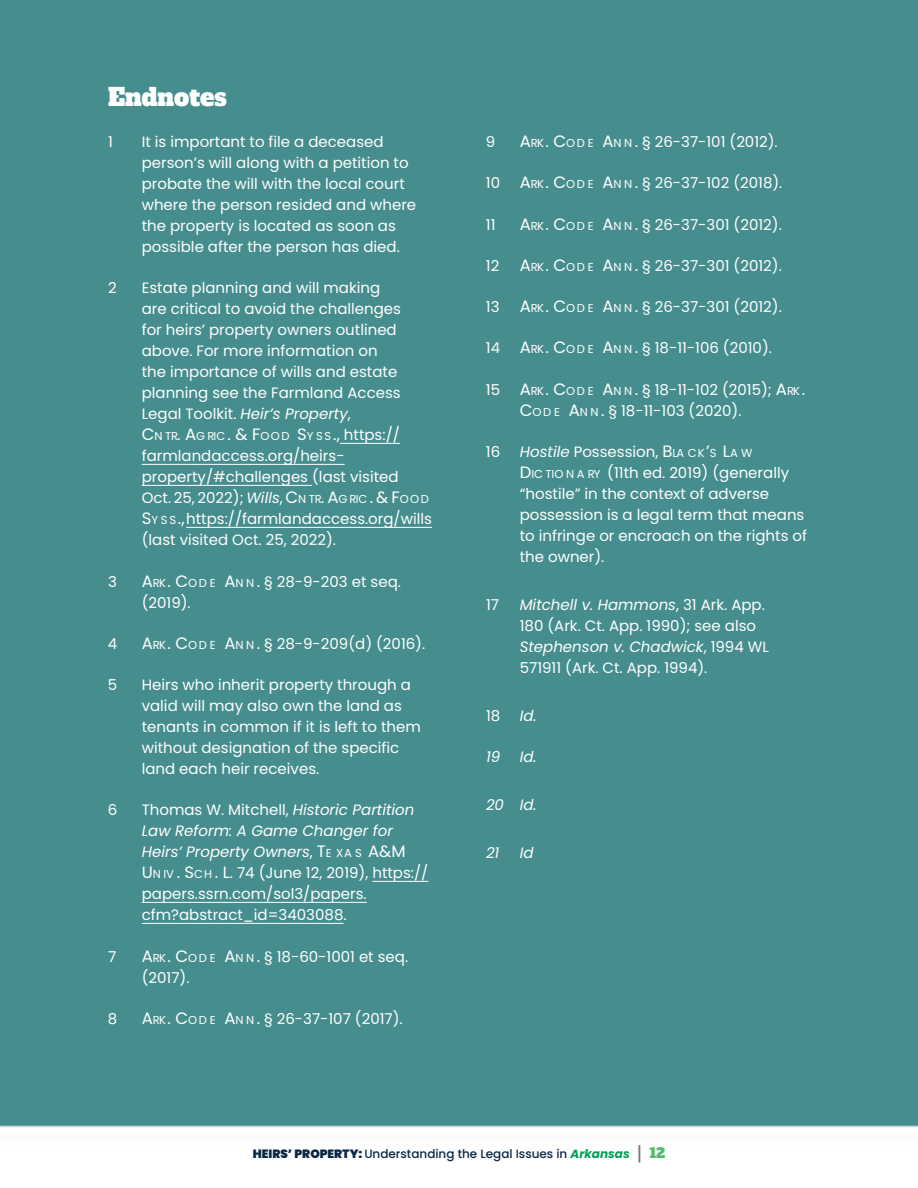
<style>
.page{position:relative;width:918px;height:1188px;background:#fff}
.page>*{position:absolute;margin:0;border:0;box-sizing:border-box;transform-origin:0 0}
.t1{font:24px "Alfa Slab One";color:#fff}
.t2{font:15px/21px "Poppins";color:#fff}
.t3{font:italic 15px "Poppins";color:#fff}
.t4{font:500 12px "Poppins";color:#072744}
.t5{font:11.55px "Poppins";color:#fff}
.s1{font-style:italic}
.s2{font-size:16.5px}
.s3{font-size:15px}
.s4{font-size:11.55px}
.s5{font-weight:900}
.s6{font-weight:700;font-style:italic;color:#009f55}
.s7{font-family:"Alfa Slab One";font-weight:400;font-size:13.5px;color:#767576}
.s8{font-family:"Alfa Slab One";font-weight:400;font-size:13.5px;color:#54bb70}
</style>
<div class="page">
<div style="left:0;top:0;width:918px;height:1126px;background:#468d8d"></div>
<hr style="left:340px;top:443px;width:60px;height:1px;background:#fff">
<hr style="left:142px;top:464px;width:203px;height:1px;background:#fff">
<hr style="left:142px;top:485px;width:170px;height:1px;background:#fff">
<hr style="left:186px;top:527px;width:246px;height:1px;background:#fff">
<hr style="left:372px;top:881px;width:56px;height:1px;background:#fff">
<hr style="left:142px;top:902px;width:225px;height:1px;background:#fff">
<hr style="left:142px;top:923px;width:202px;height:1px;background:#fff">
<hr style="left:0;top:1126px;width:918px;height:1px;background:#cbd7d8">
<h1 class="t1" style="left:108px;top:76px;width:121px">Endnotes</h1>
<p class="t2" style="left:108px;top:131px;width:6px">1</p>
<p class="t2" style="left:142px;top:131px;width:276px">It is important to file a deceased person’s will along with a petition to probate the will with the local court where the person resided and where the property is located as soon as possible after the person has died.</p>
<p class="t2" style="left:108px;top:278px;width:10px">2</p>
<p class="t2" style="left:142px;top:278px;width:261px">Estate planning and will making are critical to avoid the challenges for heirs’ property owners outlined above. For more information on the importance of wills and estate planning see the Farmland Access Legal Toolkit. <span class="s1">Heir’s Property</span>,</p>
<p class="t5" style="left:142px;top:430px;width:260px"><span class="s2">C</span>N TR<span class="s2">. A</span>G RIC <span class="s2">. &amp; F</span>OOD <span class="s2">S</span>Y SS <span class="s2">.,</span> <span class="s3">https://</span></p>
<p class="t2" style="left:142px;top:446px;width:292px">farmlandaccess.org/heirs&shy;property/#challenges (last visited<br>Oct. 25, 2022); <span class="s1">Wills</span>, <span class="s2">C</span><span class="s4">N TR</span><span class="s2">. A</span><span class="s4">G RIC</span> <span class="s2">. &amp; F</span><span class="s4">OOD </span><span class="s2">S</span><span class="s4">Y SS</span> <span class="s2">.,</span>https://farmlandaccess.org/wills (last visited Oct. 25, 2022).</p>
<p class="t2" style="left:108px;top:571px;width:10px">3</p>
<p class="t2" style="left:142px;top:571px;width:261px"><span class="s2">A</span><span class="s4">RK</span><span class="s2">. C</span><span class="s4">OD E</span> <span class="s2">A</span><span class="s4">N N</span> <span class="s2">.</span> § 28-9-203 et seq. (2019).</p>
<p class="t2" style="left:108px;top:633px;width:11px">4</p>
<p class="t2" style="left:142px;top:633px;width:285px"><span class="s2">A</span><span class="s4">RK</span><span class="s2">. C</span><span class="s4">OD E</span> <span class="s2">A</span><span class="s4">N N</span> <span class="s2">.</span> § 28-9-209(d) (2016).</p>
<p class="t2" style="left:108px;top:674px;width:11px">5</p>
<p class="t2" style="left:142px;top:674px;width:281px">Heirs who inherit property through a valid will may also own the land as tenants in common if it is left to them without designation of the specific land each heir receives.</p>
<p class="t2" style="left:108px;top:800px;width:11px">6</p>
<p class="t2" style="left:142px;top:800px;width:288px">Thomas W. Mitchell, <span class="s1">Historic Partition Law Reform: A Game Changer for Heirs’ Property Owners</span>, <span class="s2">T</span><span class="s4">E XAS</span> <span class="s2">A&amp;M U</span><span class="s4">N IV</span> <span class="s2">. S</span><span class="s4">C H</span> <span class="s2">. L</span>. 74 (June 12, 2019), https:// papers.ssrn.com/sol3/papers. cfm?abstract_id=3403088.</p>
<p class="t2" style="left:108px;top:946px;width:10px">7</p>
<p class="t2" style="left:142px;top:946px;width:268px"><span class="s2">A</span><span class="s4">RK</span><span class="s2">. C</span><span class="s4">OD E</span> <span class="s2">A</span><span class="s4">N N</span> <span class="s2">.</span> § 18-60-1001 et seq. (2017).</p>
<p class="t2" style="left:108px;top:1008px;width:11px">8</p>
<p class="t2" style="left:142px;top:1008px;width:262px"><span class="s2">A</span><span class="s4">RK</span><span class="s2">. C</span><span class="s4">OD E</span> <span class="s2">A</span><span class="s4">N N</span> <span class="s2">.</span> § 26-37-107 (2017).</p>
<p class="t2" style="left:486px;top:131px;width:11px">9</p>
<p class="t2" style="left:520px;top:131px;width:260px"><span class="s2">A</span><span class="s4">RK</span><span class="s2">. C</span><span class="s4">OD E</span> <span class="s2">A</span><span class="s4">N N</span> <span class="s2">.</span> § 26-37-101 (2012).</p>
<p class="t2" style="left:486px;top:173px;width:298px">10 <span class="s2">A</span><span class="s4">RK</span><span class="s2">. C</span><span class="s4">OD E</span> <span class="s2">A</span><span class="s4">N N</span> <span class="s2">.</span> § 26-37-102 (2018).</p>
<p class="t2" style="left:486px;top:214px;width:11px">11</p>
<p class="t2" style="left:520px;top:214px;width:264px"><span class="s2">A</span><span class="s4">RK</span><span class="s2">. C</span><span class="s4">OD E</span> <span class="s2">A</span><span class="s4">N N</span> <span class="s2">.</span> § 26-37-301 (2012).</p>
<p class="t2" style="left:486px;top:255px;width:297px">12 <span class="s2">A</span><span class="s4">RK</span><span class="s2">. C</span><span class="s4">OD E</span> <span class="s2">A</span><span class="s4">N N</span> <span class="s2">.</span> § 26-37-301 (2012).</p>
<p class="t2" style="left:486px;top:296px;width:297px">13 <span class="s2">A</span><span class="s4">RK</span><span class="s2">. C</span><span class="s4">OD E</span> <span class="s2">A</span><span class="s4">N N</span> <span class="s2">.</span> § 26-37-301 (2012).</p>
<p class="t2" style="left:486px;top:338px;width:288px">14 <span class="s2">A</span><span class="s4">RK</span><span class="s2">. C</span><span class="s4">OD E</span> <span class="s2">A</span><span class="s4">N N</span> <span class="s2">.</span> § 18-11-106 (2010).</p>
<p class="t2" style="left:520px;top:379px;width:287px;text-indent:-34px">15 <span class="s2">A</span><span class="s4">RK</span><span class="s2">. C</span><span class="s4">OD E</span> <span class="s2">A</span><span class="s4">N N</span> <span class="s2">.</span> § 18-11-102 (2015); <span class="s2">A</span><span class="s4">RK</span><span class="s2">.<br>C</span><span class="s4">OD E</span> <span class="s2">A</span><span class="s4">N N</span> <span class="s2">.</span> § 18-11-103 (2020).</p>
<p class="t2" style="left:486px;top:441px;width:16px">16</p>
<p class="t2" style="left:520px;top:441px;width:162px"><span class="s1">Hostile</span> Possession, <span class="s2">B</span><span class="s4">LAC</span></p>
<p class="t5" style="left:698px;top:446px;width:56px">K<span class="s2">’</span>S <span class="s2">L</span>A W</p>
<p class="t2" style="left:520px;top:462px;width:289px"><span class="s2">D</span><span class="s4">IC TIO N A RY</span> (11th ed. 2019) (generally “hostile” in the context of adverse possession is a legal term that means to infringe or encroach on the rights of the owner).</p>
<p class="t2" style="left:486px;top:594px;width:14px">17</p>
<p class="t2" style="left:520px;top:594px;width:251px"><span class="s1">Mitchell v. Hammons</span>, 31 Ark. App.<br>180 (Ark. Ct. App. 1990); see also<br><span class="s1">Stephenson v. Chadwick</span>, 1994 WL<br>571911 (Ark. Ct. App. 1994).</p>
<p class="t2" style="left:486px;top:705px;width:16px">18</p>
<p class="t3" style="left:520px;top:707px;width:18px">Id.</p>
<p class="t3" style="left:486px;top:748px;width:16px">19</p>
<p class="t3" style="left:520px;top:748px;width:18px">Id.</p>
<p class="t3" style="left:486px;top:796px;width:52px">20 Id.</p>
<p class="t3" style="left:486px;top:844px;width:15px">21</p>
<p class="t3" style="left:520px;top:844px;width:15px">Id</p>
<p class="t4" style="left:253px;top:1147px;width:414px"><span class="s5">HEIRS’ PROPERTY:</span> Understanding the Legal Issues in <span class="s6">Arkansas</span> <span class="s7">|</span> <span class="s8">12</span></p>
</div>
